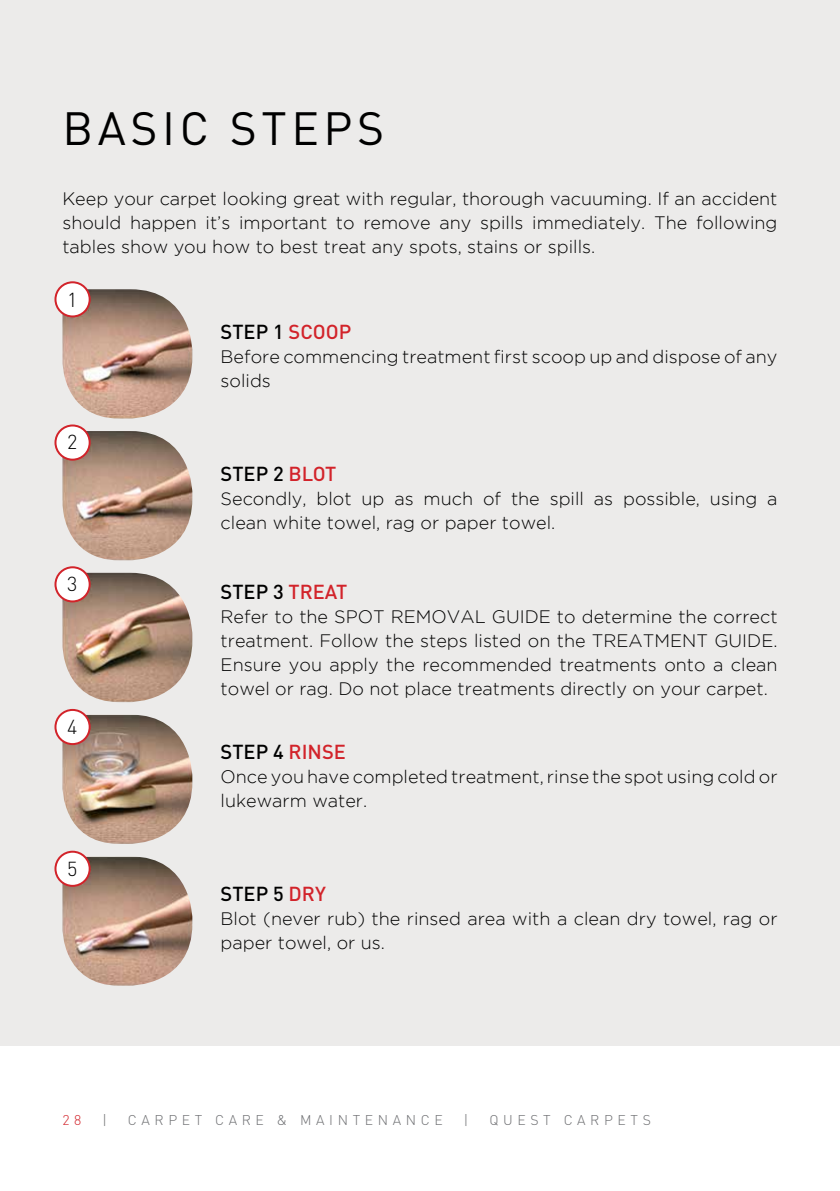
<style>
.page{position:relative;width:840px;height:1191px;background:#fff}
.page>*{position:absolute;margin:0;border:0;box-sizing:border-box;transform-origin:0 0}
.t1{font:46px "DIN";letter-spacing:.1em;color:#000}
.t2{font:500 20px "DIN";color:#000}
.t3{font:300 20px "DIN";color:#000}
.t4{font:300 18px/24px "Gotham";color:#000}
.t5{font:300 14px "DIN";letter-spacing:.33em;color:#6d6e71}
.t6{font:300 14px "DIN";color:#d2232a}
.s1{color:#d2232a}
</style>
<div class="page">
<div style="left:0;top:0;width:839px;height:1045px;background:#ecebea"></div>
<img style="left:62px;top:573px;width:130px;height:129px">
<img style="left:62px;top:431px;width:130px;height:129px">
<img style="left:62px;top:714px;width:130px;height:130px">
<img style="left:62px;top:289px;width:130px;height:129px">
<img style="left:62px;top:856px;width:130px;height:129px">
<div style="left:55px;top:282px;width:35px;height:34px;background:#fff;border-radius:50%"></div>
<div style="left:54px;top:281px;width:37px;height:36px;border:2px solid #d2232a;border-radius:50%"></div>
<div style="left:55px;top:425px;width:35px;height:34px;background:#fff;border-radius:50%"></div>
<div style="left:54px;top:424px;width:37px;height:36px;border:2px solid #d2232a;border-radius:50%"></div>
<div style="left:55px;top:567px;width:35px;height:34px;background:#fff;border-radius:50%"></div>
<div style="left:54px;top:566px;width:37px;height:36px;border:2px solid #d2232a;border-radius:50%"></div>
<div style="left:55px;top:710px;width:35px;height:34px;background:#fff;border-radius:50%"></div>
<div style="left:54px;top:709px;width:37px;height:36px;border:2px solid #d2232a;border-radius:50%"></div>
<div style="left:55px;top:851px;width:35px;height:35px;background:#fff;border-radius:50%"></div>
<div style="left:54px;top:850px;width:37px;height:37px;border:2px solid #d2232a;border-radius:50%"></div>
<h1 class="t1" style="left:62px;top:100px;width:323px">BASIC STEPS</h1>
<p class="t4" style="left:62px;top:187px;width:716px;text-align:justify">Keep your carpet looking great with regular, thorough vacuuming. If an accident should happen it’s important to remove any spills immediately. The following tables show you how to best treat any spots, stains or spills.</p>
<p class="t3" style="left:67px;top:287px;width:12px">1</p>
<p class="t3" style="left:67px;top:430px;width:12px">2</p>
<p class="t3" style="left:67px;top:572px;width:12px">3</p>
<p class="t3" style="left:67px;top:714px;width:12px">4</p>
<p class="t3" style="left:67px;top:856px;width:12px">5</p>
<p class="t2" style="left:220px;top:319px;width:132px">STEP 1 <span class="s1">SCOOP</span></p>
<p class="t4" style="left:220px;top:345px;width:558px">Before commencing treatment first scoop up and dispose of any solids</p>
<p class="t2" style="left:220px;top:461px;width:117px">STEP 2 <span class="s1">BLOT</span></p>
<p class="t4" style="left:220px;top:487px;width:558px">Secondly, blot up as much of the spill as possible, using a clean white towel, rag or paper towel.</p>
<p class="t2" style="left:220px;top:579px;width:128px">STEP 3 <span class="s1">TREAT</span></p>
<p class="t4" style="left:220px;top:605px;width:558px;text-align:justify">Refer to the SPOT REMOVAL GUIDE to determine the correct treatment. Follow the steps listed on the TREATMENT GUIDE.<br>Ensure you apply the recommended treatments onto a clean towel or rag. Do not place treatments directly on your carpet.</p>
<p class="t2" style="left:220px;top:739px;width:127px">STEP 4 <span class="s1">RINSE</span></p>
<p class="t4" style="left:220px;top:765px;width:558px">Once you have completed treatment, rinse the spot using cold or lukewarm water.</p>
<p class="t2" style="left:220px;top:881px;width:107px">STEP 5 <span class="s1">DRY</span></p>
<p class="t4" style="left:220px;top:907px;width:558px">Blot (never rub) the rinsed area with a clean dry towel, rag or paper towel, or us.</p>
<p class="t6" style="left:62px;top:1111px;width:21px">2 8</p>
<p class="t5" style="left:102px;top:1111px;width:6px">|</p>
<p class="t5" style="left:128px;top:1111px;width:316px">CARPET CARE &amp; MAINTENANCE</p>
<p class="t5" style="left:463px;top:1111px;width:6px">|</p>
<p class="t5" style="left:489px;top:1111px;width:163px">QUEST CARPETS</p>
</div>
